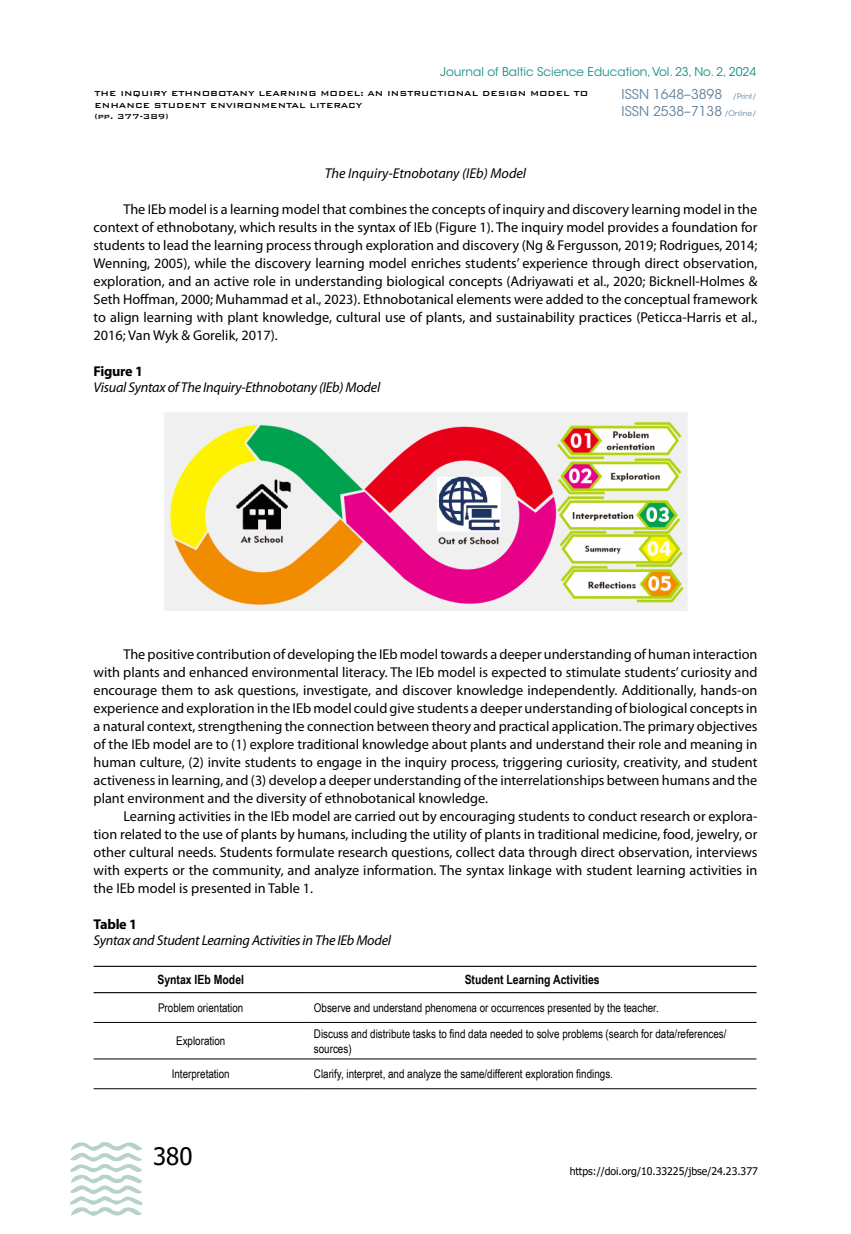
<style>
.page{position:relative;width:851px;height:1234px;background:#fff}
.page>*{position:absolute;margin:0;border:0;box-sizing:border-box;transform-origin:0 0}
.t1{font:24px "Tahoma";color:#000}
.t2{font:14.25px/18px "Myriad Pro";color:#000;text-align:justify}
.t3{font:italic 14.25px "Myriad Pro";letter-spacing:-.02em;color:#000}
.t4{font:italic 14.25px "Myriad Pro";color:#000}
.t5{font:700 14.25px "Myriad Pro";letter-spacing:-.02em;color:#000}
.t6{font:13.5px "ITC Avant Garde Std";color:#68849d}
.t7{font:700 12.75px "Arial Narrow";color:#000}
.t8{font:12px/15px "Arial Narrow";color:#000}
.t9{font:12px "ITC Avant Garde Std";color:#1b9181}
.t10{font:10.5px "Tahoma";color:#000}
.t11{font:500 9.75px/11.2px "Bank Gothic BT";color:#000}
.t12{font:7.5px "ITC Avant Garde Std";color:#68849d}
.s1{font-size:7.5px}
</style>
<div class="page">
<svg style="left:70px;top:1142px;width:73px;height:74px"></svg>
<img style="left:164px;top:412px;width:523px;height:198px">
<hr style="left:94px;top:1021px;width:214px;height:1px;background:#000">
<hr style="left:308px;top:1021px;width:448px;height:1px;background:#000">
<hr style="left:94px;top:1058px;width:214px;height:1px;background:#000">
<hr style="left:308px;top:1058px;width:448px;height:1px;background:#000">
<hr style="left:94px;top:1088px;width:214px;height:1px;background:#000">
<hr style="left:308px;top:1088px;width:448px;height:1px;background:#000">
<hr style="left:94px;top:965px;width:214px;height:1px;background:#000">
<hr style="left:308px;top:965px;width:448px;height:1px;background:#000">
<hr style="left:94px;top:991px;width:214px;height:1px;background:#000">
<hr style="left:308px;top:991px;width:448px;height:1px;background:#000">
<p class="t9" style="left:440px;top:64px;width:317px">Journal of Baltic Science Education, Vol. 23, No. 2, 2024</p>
<p class="t6" style="left:621px;top:86px;width:102px">ISSN 1648–3898</p>
<p class="t12" style="left:732px;top:92px;width:25px">/Print/</p>
<p class="t6" style="left:621px;top:102px;width:136px">ISSN 2538–7138 <span class="s1">/Online/</span></p>
<p class="t11" style="left:94px;top:88px;width:495px">THE INQUIRY ETHNOBOTANY LEARNING MODEL: AN INSTRUCTIONAL DESIGN MODEL TO<br>ENHANCE STUDENT ENVIRONMENTAL LITERACY<br>(pp. 377-389)</p>
<p class="t4" style="left:325px;top:164px;width:203px">The Inquiry-Etnobotany (IEb) Model</p>
<p class="t2" style="left:94px;top:199px;width:665px;text-indent:30px">The IEb model is a learning model that combines the concepts of inquiry and discovery learning model in the context of ethnobotany, which results in the syntax of IEb (Figure 1). The inquiry model provides a foundation for students to lead the learning process through exploration and discovery (Ng &amp; Fergusson, 2019; Rodrigues, 2014; Wenning, 2005), while the discovery learning model enriches students’ experience through direct observation, exploration, and an active role in understanding biological concepts (Adriyawati et al., 2020; Bicknell-Holmes &amp; Seth Hoffman, 2000; Muhammad et al., 2023). Ethnobotanical elements were added to the conceptual framework to align learning with plant knowledge, cultural use of plants, and sustainability practices (Peticca-Harris et al., 2016; Van Wyk &amp; Gorelik, 2017).</p>
<p class="t5" style="left:94px;top:361px;width:51px">Figure 1</p>
<p class="t3" style="left:94px;top:378px;width:288px">Visual Syntax of The Inquiry-Ethnobotany (IEb) Model</p>
<p class="t2" style="left:94px;top:644px;width:665px;text-indent:30px">The positive contribution of developing the IEb model towards a deeper understanding of human interaction with plants and enhanced environmental literacy. The IEb model is expected to stimulate students’ curiosity and encourage them to ask questions, investigate, and discover knowledge independently. Additionally, hands-on experience and exploration in the IEb model could give students a deeper understanding of biological concepts in a natural context, strengthening the connection between theory and practical application. The primary objectives of the IEb model are to (1) explore traditional knowledge about plants and understand their role and meaning in human culture, (2) invite students to engage in the inquiry process, triggering curiosity, creativity, and student activeness in learning, and (3) develop a deeper understanding of the interrelationships between humans and the plant environment and the diversity of ethnobotanical knowledge.</p>
<p class="t2" style="left:94px;top:806px;width:665px;text-indent:30px">Learning activities in the IEb model are carried out by encouraging students to conduct research or explora&shy;tion related to the use of plants by humans, including the utility of plants in traditional medicine, food, jewelry, or other cultural needs. Students formulate research questions, collect data through direct observation, interviews with experts or the community, and analyze information. The syntax linkage with student learning activities in the IEb model is presented in Table 1.</p>
<p class="t5" style="left:94px;top:914px;width:45px">Table 1</p>
<p class="t3" style="left:94px;top:931px;width:299px">Syntax and Student Learning Activities in The IEb Model</p>
<p class="t7" style="left:157px;top:969px;width:88px">Syntax IEb Model</p>
<p class="t7" style="left:464px;top:969px;width:136px">Student Learning Activities</p>
<p class="t8" style="left:158px;top:999px;width:87px">Problem orientation</p>
<p class="t8" style="left:314px;top:999px;width:346px">Observe and understand phenomena or occurrences presented by the teacher.</p>
<p class="t8" style="left:176px;top:1032px;width:51px">Exploration</p>
<p class="t8" style="left:314px;top:1025px;width:414px">Discuss and distribute tasks to find data needed to solve problems (search for data/references/ sources)</p>
<p class="t8" style="left:172px;top:1065px;width:59px">Interpretation</p>
<p class="t8" style="left:314px;top:1065px;width:300px">Clarify, interpret, and analyze the same/different exploration findings.</p>
<h1 class="t1" style="left:153px;top:1139px;width:41px">380</h1>
<p class="t10" style="left:569px;top:1164px;width:190px">https://doi.org/10.33225/jbse/24.23.377</p>
</div>
